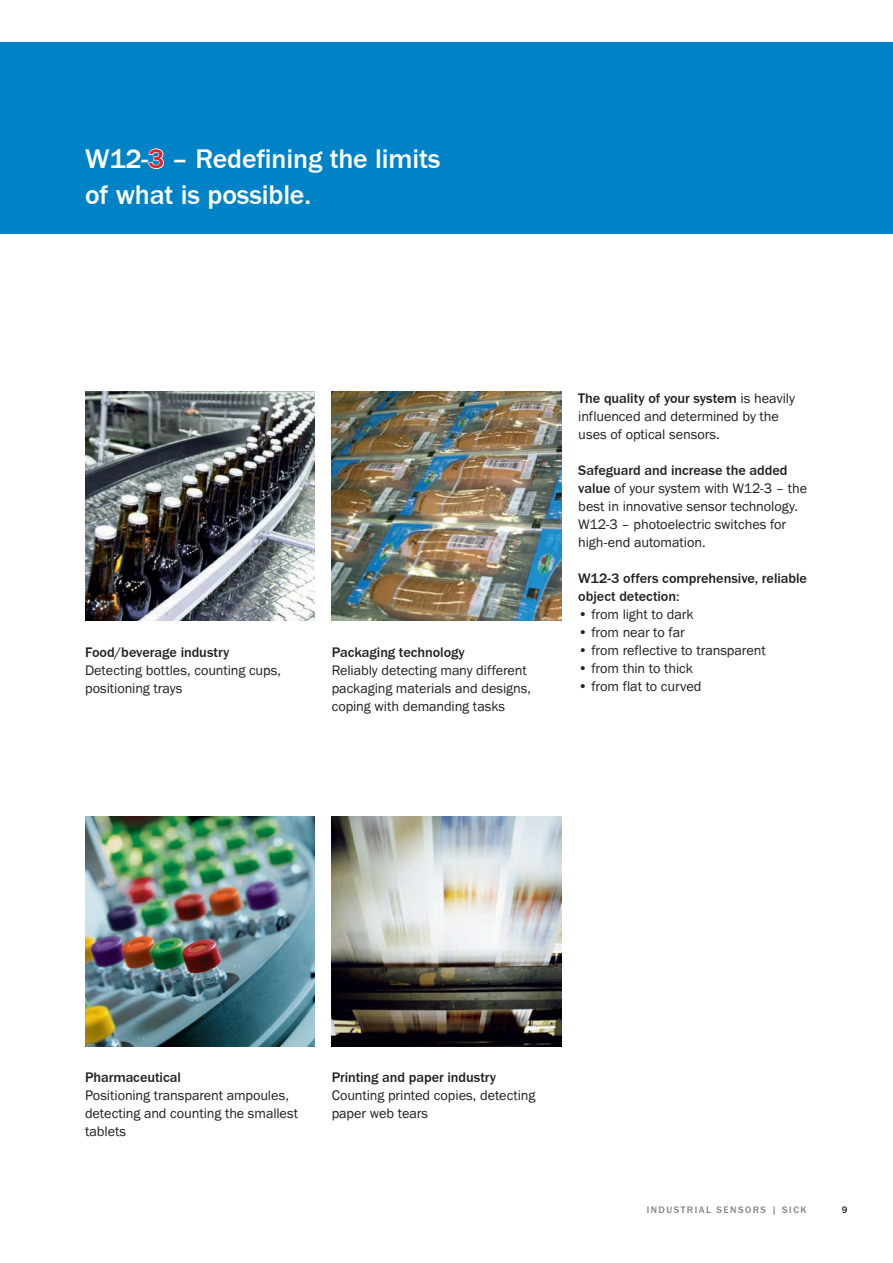
<style>
.page{position:relative;width:893px;height:1263px;background:#fff}
.page>*{position:absolute;margin:0;border:0;box-sizing:border-box;transform-origin:0 0}
.t1{font:500 27.75px/36px "SICK Franklin";letter-spacing:-.005em;color:#fff}
.t2{font:14.25px/18px "SICK Franklin";letter-spacing:-.005em;color:#231f20}
.t3{font:500 14.25px/18px "SICK Franklin";letter-spacing:-.005em;color:#231f20}
.t4{font:500 9.75px "SICK Franklin";letter-spacing:.15em;color:#808285}
.t5{font:500 9.75px "SICK Franklin";color:#231f20}
.s1{color:#ee1d23}
.s2{font-weight:500}
</style>
<div class="page">
<div style="left:0;top:43px;width:893px;height:191px;background:#0083c6"></div>
<img style="left:85px;top:391px;width:230px;height:230px">
<img style="left:332px;top:391px;width:229px;height:230px">
<img style="left:85px;top:816px;width:230px;height:230px">
<img style="left:332px;top:816px;width:229px;height:230px">
<svg style="left:148px;top:148px;width:16px;height:21px"></svg>
<h1 class="t1" style="left:85px;top:141px;width:357px">W12-<span class="s1">3</span> – Redefining the limits of what is possible.</h1>
<p class="t3" style="left:85px;top:643px;width:146px">Food/beverage industry</p>
<p class="t2" style="left:85px;top:661px;width:198px">Detecting bottles, counting cups, positioning trays</p>
<p class="t3" style="left:332px;top:643px;width:135px">Packaging technology</p>
<p class="t2" style="left:332px;top:661px;width:201px">Reliably detecting many different packaging materials and designs, coping with demanding tasks</p>
<p class="t2" style="left:578px;top:389px;width:218px"><span class="s2">The quality of your system</span> is heavily influenced and determined by the uses of optical sensors.</p>
<p class="t2" style="left:578px;top:461px;width:230px"><span class="s2">Safeguard and increase the added value</span> of your system with W12-3 – the best in innovative sensor technology.<br>W12-3 – photoelectric switches for high-end automation.</p>
<p class="t3" style="left:578px;top:569px;width:230px">W12-3 offers comprehensive, reliable object detection:</p>
<p class="t2" style="left:578px;top:605px;width:117px">• from light to dark</p>
<p class="t2" style="left:578px;top:623px;width:108px">• from near to far</p>
<p class="t2" style="left:578px;top:641px;width:189px">• from reflective to transparent</p>
<p class="t2" style="left:578px;top:659px;width:116px">• from thin to thick</p>
<p class="t2" style="left:578px;top:677px;width:125px">• from flat to curved</p>
<p class="t3" style="left:85px;top:1068px;width:97px">Pharmaceutical</p>
<p class="t2" style="left:85px;top:1086px;width:215px">Positioning transparent ampoules, detecting and counting the smallest tablets</p>
<p class="t3" style="left:332px;top:1068px;width:166px">Printing and paper industry</p>
<p class="t2" style="left:332px;top:1086px;width:205px">Counting printed copies, detecting paper web tears</p>
<p class="t4" style="left:647px;top:1203px;width:161px">INDUSTRIAL SENSORS | SICK</p>
<p class="t5" style="left:842px;top:1203px;width:7px">9</p>
</div>
